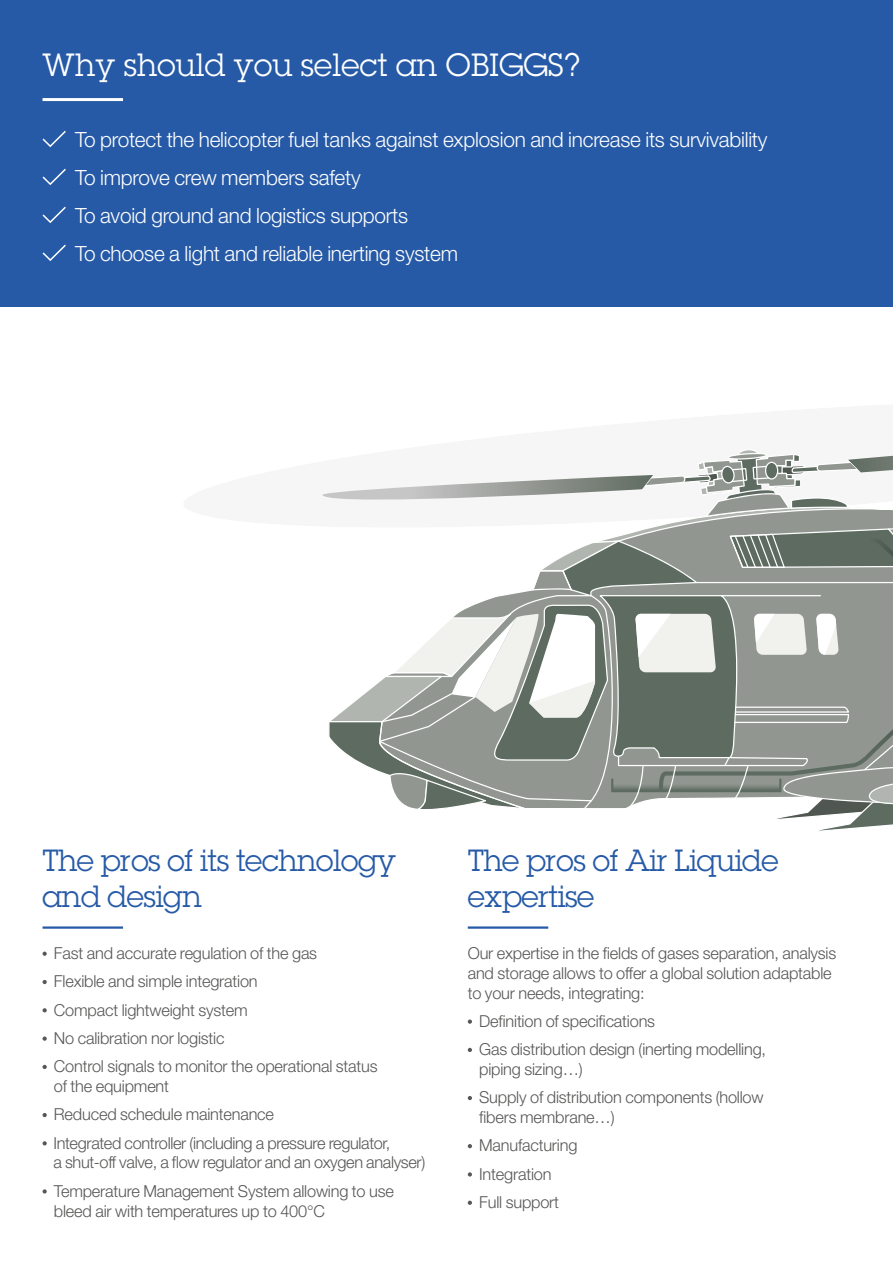
<style>
.page{position:relative;width:893px;height:1263px;background:#fff}
.page>*{position:absolute;margin:0;border:0;box-sizing:border-box;transform-origin:0 0}
.t1{font:31.5px "Lubalin Graph Std";letter-spacing:.01em;color:#fff}
.t2{font:30px/36px "Lubalin Graph Std";letter-spacing:-.01em;color:#265aa6}
.t3{font:300 21px/38px "Helvetica Neue LT Pro";letter-spacing:-.01em;color:#fff}
.t4{font:300 16.5px/28.3px "Helvetica Neue LT Pro";letter-spacing:-.01em;color:#575756}
</style>
<div class="page">
<div style="left:0;top:0;width:893px;height:307px;background:#265aa6"></div>
<hr style="left:43px;top:926px;width:80px;height:3px;background:#265aa6">
<svg style="left:43px;top:951px;width:4px;height:5px"></svg>
<svg style="left:43px;top:980px;width:4px;height:4px"></svg>
<svg style="left:43px;top:1008px;width:4px;height:4px"></svg>
<svg style="left:43px;top:1036px;width:4px;height:5px"></svg>
<svg style="left:43px;top:1065px;width:4px;height:4px"></svg>
<svg style="left:43px;top:1113px;width:4px;height:4px"></svg>
<svg style="left:43px;top:1141px;width:4px;height:4px"></svg>
<svg style="left:43px;top:1189px;width:4px;height:4px"></svg>
<hr style="left:468px;top:926px;width:80px;height:3px;background:#265aa6">
<svg style="left:468px;top:1019px;width:4px;height:5px"></svg>
<svg style="left:468px;top:1048px;width:4px;height:4px"></svg>
<svg style="left:468px;top:1096px;width:4px;height:4px"></svg>
<svg style="left:468px;top:1144px;width:4px;height:4px"></svg>
<svg style="left:468px;top:1172px;width:4px;height:4px"></svg>
<svg style="left:468px;top:1200px;width:4px;height:5px"></svg>
<svg style="left:42px;top:130px;width:24px;height:18px"></svg>
<svg style="left:42px;top:168px;width:24px;height:18px"></svg>
<svg style="left:42px;top:206px;width:24px;height:17px"></svg>
<svg style="left:42px;top:244px;width:24px;height:17px"></svg>
<hr style="left:43px;top:98px;width:80px;height:3px;background:#fff">
<svg style="left:322px;top:450px;width:571px;height:381px"></svg>
<h1 class="t1" style="left:43px;top:45px;width:539px">Why should you select an OBIGGS?</h1>
<p class="t3" style="left:75px;top:120px;width:694px">To protect the helicopter fuel tanks against explosion and increase its survivability To improve crew members safety<br>To avoid ground and logistics supports<br>To choose a light and reliable inerting system</p>
<h2 class="t2" style="left:43px;top:842px;width:355px">The pros of its technology and design</h2>
<p class="t4" style="left:54px;top:939px;width:325px">Fast and accurate regulation of the gas<br>Flexible and simple integration<br>Compact lightweight system<br>No calibration nor logistic<br>Control signals to monitor the operational status</p>
<p class="t4" style="left:53px;top:1072px;width:338px">of the equipment<br>Reduced schedule maintenance<br>Integrated controller (including a pressure regulator,</p>
<p class="t4" style="left:53px;top:1148px;width:373px">a shut-off valve, a flow regulator and an oxygen analyser)<br>Temperature Management System allowing to use</p>
<p class="t4" style="left:54px;top:1196px;width:272px">bleed air with temperatures up to 400°C</p>
<h2 class="t2" style="left:468px;top:842px;width:312px">The pros of Air Liquide expertise</h2>
<p class="t4" style="left:468px;top:943px;width:370px;line-height:19.8px">Our expertise in the fields of gases separation, analysis and storage allows to offer a global solution adaptable to your needs, integrating:</p>
<p class="t4" style="left:479px;top:1006px;width:288px">Definition of specifications<br>Gas distribution design (inerting modelling,</p>
<p class="t4" style="left:479px;top:1055px;width:286px">piping sizing…)<br>Supply of distribution components (hollow</p>
<p class="t4" style="left:479px;top:1103px;width:137px">fibers membrane…)<br>Manufacturing<br>Integration<br>Full support</p>
</div>
